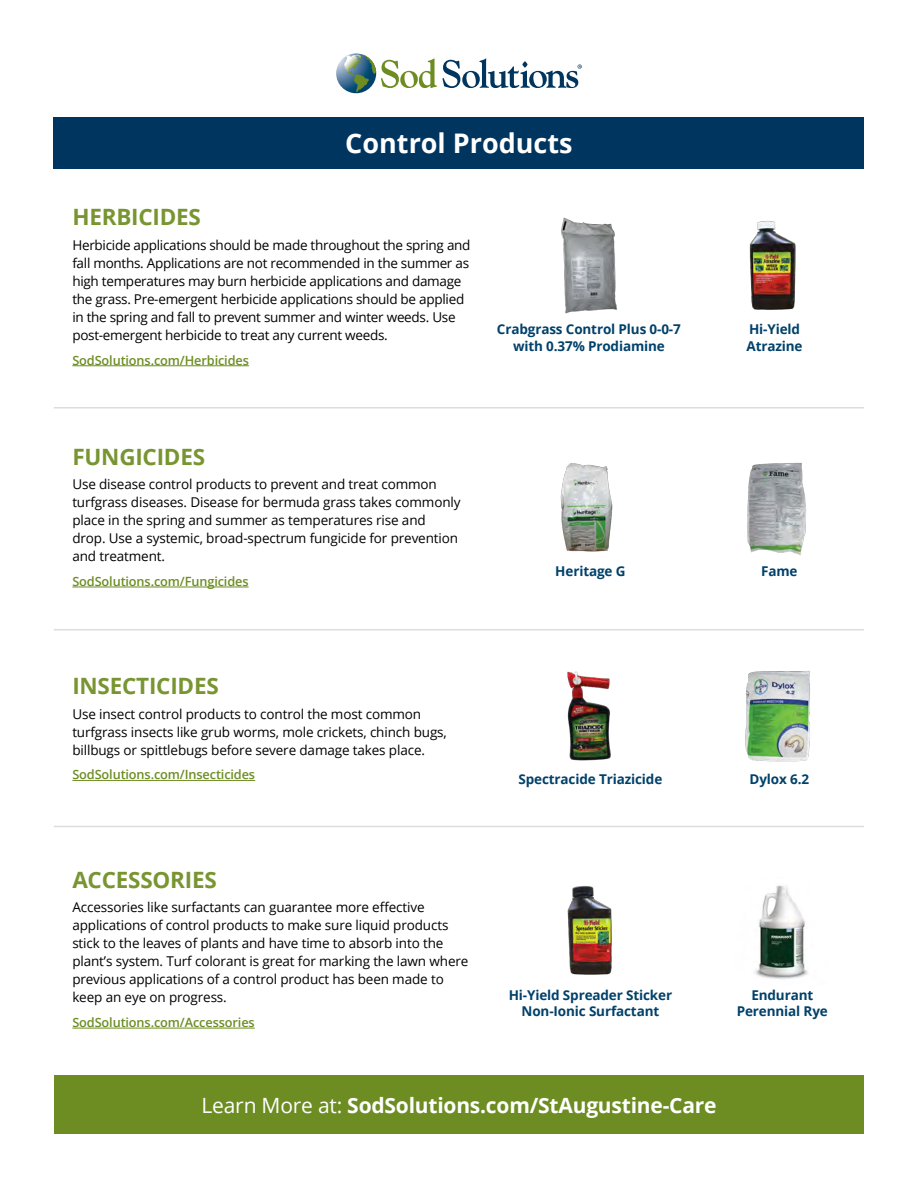
<style>
.page{position:relative;width:918px;height:1188px;background:#fff}
.page>*{position:absolute;margin:0;border:0;box-sizing:border-box;transform-origin:0 0}
.t1{font:700 27px "Open Sans";color:#fff}
.t2{font:700 22.5px "Open Sans";letter-spacing:-.01em;color:#789532}
.t3{font:700 21px "Open Sans";letter-spacing:-.01em;color:#fff}
.t4{font:13.5px/18px "Open Sans";letter-spacing:-.01em;color:#000}
.t5{font:700 13.5px/16.5px "Open Sans";letter-spacing:-.01em;color:#00416a;text-align:center}
.t6{font:600 12.75px "Open Sans";letter-spacing:-.01em;color:#6d8d23}
.s1{font-weight:400}
</style>
<div class="page">
<hr style="left:72px;top:365px;width:177px;height:1px;background:#6d8d23">
<hr style="left:72px;top:587px;width:177px;height:1px;background:#6d8d23">
<hr style="left:72px;top:780px;width:183px;height:1px;background:#6d8d23">
<hr style="left:72px;top:1028px;width:183px;height:1px;background:#6d8d23">
<div style="left:54px;top:118px;width:810px;height:51px;background:#00355f"></div>
<svg style="left:336px;top:53px;width:40px;height:40px"></svg>
<svg style="left:344px;top:54px;width:238px;height:38px"></svg>
<img style="left:561px;top:217px;width:57px;height:97px">
<img style="left:560px;top:463px;width:53px;height:89px">
<img style="left:567px;top:671px;width:44px;height:90px">
<img style="left:567px;top:886px;width:45px;height:89px">
<img style="left:754px;top:885px;width:54px;height:95px">
<img style="left:747px;top:462px;width:60px;height:93px">
<div style="left:54px;top:1076px;width:810px;height:58px;background:#6d8d23"></div>
<hr style="left:54px;top:407px;width:810px;height:2px;background:#ddddde">
<hr style="left:54px;top:629px;width:810px;height:1px;background:#ddddde">
<hr style="left:54px;top:826px;width:810px;height:1px;background:#ddddde">
<img style="left:749px;top:221px;width:47px;height:89px">
<img style="left:745px;top:671px;width:65px;height:91px">
<h1 class="t1" style="left:345px;top:124px;width:229px">Control Products</h1>
<h2 class="t2" style="left:72px;top:201px;width:130px">HERBICIDES</h2>
<p class="t4" style="left:72px;top:236px;width:400px">Herbicide applications should be made throughout the spring and fall months. Applications are not recommended in the summer as high temperatures may burn herbicide applications and damage the grass. Pre-emergent herbicide applications should be applied in the spring and fall to prevent summer and winter weeds. Use post-emergent herbicide to treat any current weeds.</p>
<p class="t6" style="left:72px;top:351px;width:178px">SodSolutions.com/Herbicides</p>
<p class="t5" style="left:497px;top:321px;width:185px">Crabgrass Control Plus 0-0-7 with 0.37% Prodiamine</p>
<h2 class="t2" style="left:72px;top:440px;width:134px">FUNGICIDES</h2>
<p class="t4" style="left:72px;top:475px;width:390px">Use disease control products to prevent and treat common turfgrass diseases. Disease for bermuda grass takes commonly place in the spring and summer as temperatures rise and drop. Use a systemic, broad-spectrum fungicide for prevention and treatment.</p>
<p class="t6" style="left:72px;top:573px;width:178px">SodSolutions.com/Fungicides</p>
<p class="t5" style="left:555px;top:563px;width:72px">Heritage G</p>
<h2 class="t2" style="left:72px;top:670px;width:148px">INSECTICIDES</h2>
<p class="t4" style="left:72px;top:704px;width:376px">Use insect control products to control the most common turfgrass insects like grub worms, mole crickets, chinch bugs, billbugs or spittlebugs before severe damage takes place.</p>
<p class="t6" style="left:72px;top:766px;width:184px">SodSolutions.com/Insecticides</p>
<p class="t5" style="left:519px;top:771px;width:145px">Spectracide Triazicide</p>
<p class="t5" style="left:747px;top:321px;width:58px;text-align:left">Hi-Yield<br>Atrazine</p>
<p class="t5" style="left:761px;top:563px;width:38px">Fame</p>
<p class="t5" style="left:749px;top:771px;width:61px">Dylox 6.2</p>
<h2 class="t2" style="left:72px;top:864px;width:146px">ACCESSORIES</h2>
<p class="t4" style="left:72px;top:898px;width:398px">Accessories like surfactants can guarantee more effective applications of control products to make sure liquid products stick to the leaves of plants and have time to absorb into the plant’s system. Turf colorant is great for marking the lawn where previous applications of a control product has been made to keep an eye on progress.</p>
<p class="t6" style="left:72px;top:1014px;width:184px">SodSolutions.com/Accessories</p>
<p class="t5" style="left:509px;top:986px;width:165px">Hi-Yield Spreader Sticker<br>Non-Ionic Surfactant</p>
<p class="t5" style="left:737px;top:986px;width:93px">Endurant<br>Perennial Rye</p>
<h3 class="t3" style="left:202px;top:1090px;width:517px"><span class="s1">Learn More at:</span> SodSolutions.com/StAugustine-Care</h3>
</div>
